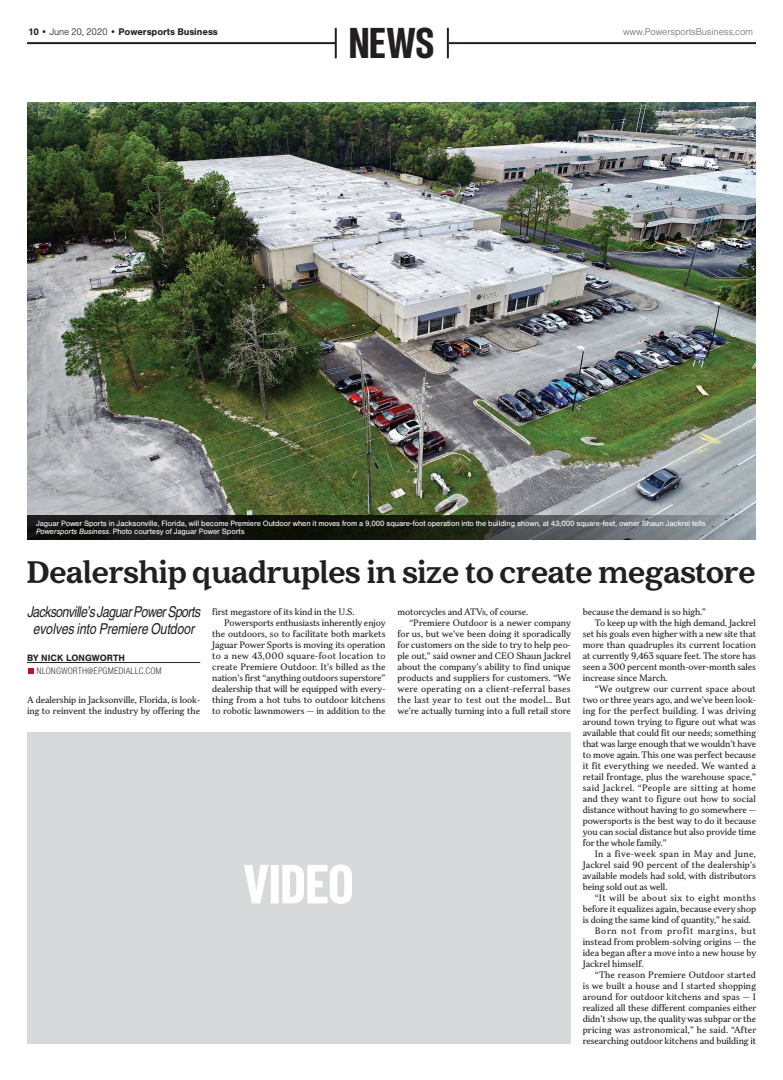
<style>
.page{position:relative;width:783px;height:1080px;background:#fff}
.page>*{position:absolute;margin:0;border:0;box-sizing:border-box;transform-origin:0 0}
.Pull_Quote_Name{font:700 55px "Barlow Condensed";letter-spacing:-.02em;color:#fff}
.t1{font:900 condensed 43px "Molde";color:#231f20}
.Headline_2_-_serif{font:900 35px "Quincy CF";letter-spacing:-.03em;color:#231f20}
.Deck{font:italic 15px "Nimbus San Con L";letter-spacing:-.035em;color:#231f20}
.Deck-2{font:italic 15px "Nimbus San Con L";letter-spacing:-.005em;color:#231f20}
.t2{font:700 10px "Nimbus San";letter-spacing:-.01em;color:#231f20}
.t3{font:300 10px "Nimbus San";letter-spacing:-.01em;color:#6c6d70}
.Editor_byline_w__rul{font:700 9.5px "Nimbus San";color:#231f20}
.Editor_byline_title{font:300 9px "Nimbus San Con L";letter-spacing:.01em;color:#231f20}
.Body_Copy{font:8.5px/11px "TT Jenevers";letter-spacing:-.01em;color:#231f20;text-align:justify}
.t4{font:8px "Nimbus San";letter-spacing:-.01em;color:#fff}
.s1{font-weight:300}
.s2{font-style:italic}
</style>
<div class="page">
<hr style="left:27px;top:42px;width:729px;height:2px;background:#231f20">
<div style="left:336px;top:28px;width:113px;height:30px;background:#fff"></div>
<hr style="left:447px;top:28px;width:2px;height:30px;background:#231f20">
<hr style="left:335px;top:28px;width:2px;height:30px;background:#231f20">
<hr style="left:27px;top:662px;width:173px;height:1px;background:#231f20">
<svg style="left:28px;top:668px;width:6px;height:6px"></svg>
<img style="left:27px;top:102px;width:729px;height:414px">
<svg style="left:27px;top:516px;width:729px;height:24px;background:#363937"></svg>
<div style="left:27px;top:733px;width:544px;height:311px;background:#d8d9db"></div>
<h2 class="t1" style="left:349px;top:16px;width:87px">NEWS</h2>
<p class="t2" style="left:28px;top:26px;width:191px">10 • <span class="s1">June 20, 2020</span> • Powersports Business</p>
<p class="t3" style="left:623px;top:27px;width:132px">www.PowersportsBusiness.com</p>
<p class="t4" style="left:36px;top:519px;width:671px">Jaguar Power Sports in Jacksonville, Florida, will become Premiere Outdoor when it moves from a 9,000 square-foot operation into the building shown, at 43,000 square-feet, owner Shaun Jackrel tells</p>
<p class="t4" style="left:36px;top:527px;width:210px"><span class="s2">Powersports Business</span>. Photo courtesy of Jaguar Power Sports</p>
<p class="Headline_2_-_serif" style="left:27px;top:551px;width:731px">Dealership quadruples in size to create megastore</p>
<p class="Deck" style="left:27px;top:601px;width:175px">Jacksonville’s Jaguar Power Sports</p>
<p class="Deck-2" style="left:33px;top:618px;width:163px">evolves into Premiere Outdoor</p>
<p class="Editor_byline_w__rul" style="left:27px;top:652px;width:100px">BY NICK LONGWORTH</p>
<p class="Editor_byline_title" style="left:37px;top:664px;width:127px">NLONGWORTH@EPGMEDIALLC.COM</p>
<p class="Body_Copy" style="left:27px;top:694px;width:175px">A dealership in Jacksonville, Florida, is look&shy;ing to reinvent the industry by offering the</p>
<p class="Body_Copy" style="left:212px;top:606px;width:144px">first megastore of its kind in the U.S.</p>
<p class="Body_Copy" style="left:212px;top:617px;width:175px;text-indent:12px">Powersports enthusiasts inherently enjoy the outdoors, so to facilitate both markets Jaguar Power Sports is moving its operation to a new 43,000 square-foot location to create Premiere Outdoor. It’s billed as the nation’s first “anything outdoors superstore” dealership that will be equipped with every&shy;thing from a hot tubs to outdoor kitchens to robotic lawnmowers — in addition to the</p>
<p class="Pull_Quote_Name" style="left:243px;top:849px;width:113px">VIDEO</p>
<p class="Body_Copy" style="left:398px;top:606px;width:132px">motorcycles and ATVs, of course.</p>
<p class="Body_Copy" style="left:398px;top:617px;width:175px;text-indent:12px">“Premiere Outdoor is a newer company for us, but we’ve been doing it sporadically for customers on the side to try to help peo&shy;ple out,” said owner and CEO Shaun Jackrel about the company’s ability to find unique products and suppliers for customers. “We were operating on a client-referral bases the last year to test out the model… But we’re actually turning into a full retail store</p>
<p class="Body_Copy" style="left:583px;top:606px;width:125px">because the demand is so high.”</p>
<p class="Body_Copy" style="left:583px;top:617px;width:175px;text-indent:12px">To keep up with the high demand, Jackrel set his goals even higher with a new site that more than quadruples its current location at currently 9,463 square feet. The store has seen a 300 percent month-over-month sales increase since March.</p>
<p class="Body_Copy" style="left:583px;top:683px;width:175px;text-indent:12px">“We outgrew our current space about two or three years ago, and we’ve been look&shy;ing for the perfect building. I was driving around town trying to figure out what was available that could fit our needs; something that was large enough that we wouldn’t have to move again. This one was perfect because it fit everything we needed. We wanted a retail frontage, plus the warehouse space,” said Jackrel. “People are sitting at home and they want to figure out how to social distance without having to go somewhere — powersports is the best way to do it because you can social distance but also provide time for the whole family.”</p>
<p class="Body_Copy" style="left:583px;top:848px;width:175px;text-indent:12px">In a five-week span in May and June, Jackrel said 90 percent of the dealership’s available models had sold, with distributors being sold out as well.</p>
<p class="Body_Copy" style="left:583px;top:892px;width:175px;text-indent:12px">“It will be about six to eight months before it equalizes again, because every shop is doing the same kind of quantity,” he said.</p>
<p class="Body_Copy" style="left:583px;top:925px;width:175px;text-indent:12px">Born not from profit margins, but instead from problem-solving origins — the idea began after a move into a new house by Jackrel himself.</p>
<p class="Body_Copy" style="left:583px;top:969px;width:175px;text-indent:12px">“The reason Premiere Outdoor started is we built a house and I started shopping around for outdoor kitchens and spas — I realized all these different companies either didn’t show up, the quality was subpar or the pricing was astronomical,” he said. “After researching outdoor kitchens and building it</p>
</div>
